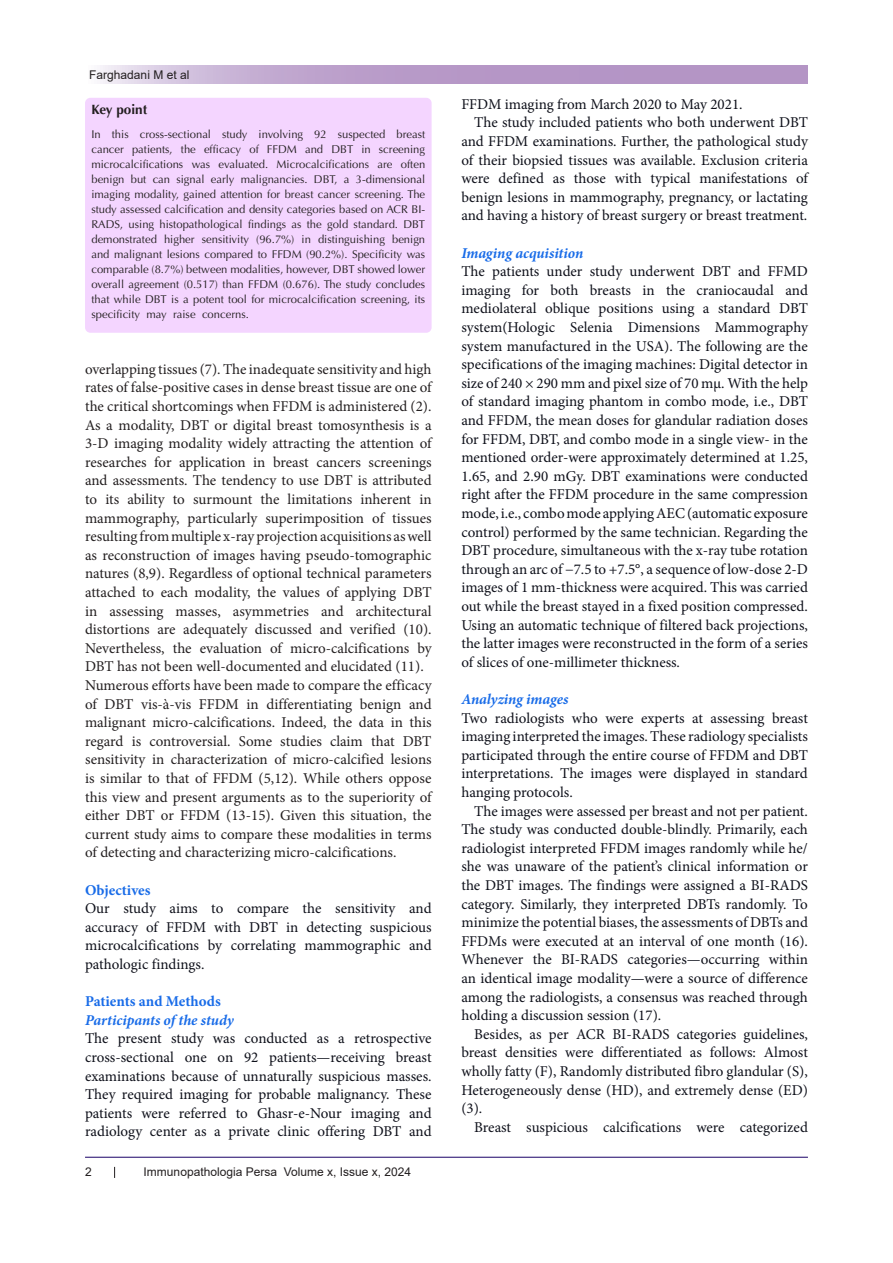
<style>
.page{position:relative;width:893px;height:1263px;background:#fff}
.page>*{position:absolute;margin:0;border:0;box-sizing:border-box;transform-origin:0 0}
.Normal__Web{font:15px/18.6px "Minion Pro";letter-spacing:-.005em;color:#0e101a;text-align:justify}
.t1{font:15px/18.6px "Minion Pro";color:#231f20;text-align:justify}
.Normal__Web-2{font:italic 700 15px "Minion Pro";letter-spacing:-.005em;color:#196ce8}
.t2{font:700 15px "Minion Pro";color:#196ce8}
.t3{font:700 13.5px "Optima LT Std";color:#231f20}
.t4{font:12px "Arial";color:#231f20}
.t5{font:11.25px/15px "Optima LT Std";color:#231f20;text-align:justify}
</style>
<div class="page">
<svg style="left:100px;top:66px;width:708px;height:18px"></svg>
<hr style="left:85px;top:1157px;width:723px;height:1px;background:#190066">
<div style="left:85px;top:98px;width:347px;height:235px;background:#f4d5ff;border-radius:5px"></div>
<p class="t4" style="left:89px;top:66px;width:102px">Farghadani M et al</p>
<p class="t3" style="left:91px;top:102px;width:57px">Key point</p>
<p class="t5" style="left:91px;top:126px;width:335px">In this cross-sectional study involving 92 suspected breast cancer patients, the efficacy of FFDM and DBT in screening microcalcifications was evaluated. Microcalcifications are often benign but can signal early malignancies. DBT, a 3-dimensional imaging modality, gained attention for breast cancer screening. The study assessed calcification and density categories based on ACR BI-RADS, using histopathological findings as the gold standard. DBT demonstrated higher sensitivity (96.7%) in distinguishing benign and malignant lesions compared to FFDM (90.2%). Specificity was comparable (8.7%) between modalities, however, DBT showed lower overall agreement (0.517) than FFDM (0.676). The study concludes that while DBT is a potent tool for microcalcification screening, its specificity may raise concerns.</p>
<p class="t1" style="left:85px;top:360px;width:348px">overlapping tissues (7). The inadequate sensitivity and high rates of false-positive cases in dense breast tissue are one of the critical shortcomings when FFDM is administered (2).</p>
<p class="t1" style="left:85px;top:416px;width:348px">As a modality, DBT or digital breast tomosynthesis is a 3-D imaging modality widely attracting the attention of researches for application in breast cancers screenings and assessments. The tendency to use DBT is attributed to its ability to surmount the limitations inherent in mammography, particularly superimposition of tissues resulting from multiple x-ray projection acquisitions as well as reconstruction of images having pseudo-tomographic natures (8,9). Regardless of optional technical parameters attached to each modality, the values of applying DBT in assessing masses, asymmetries and architectural distortions are adequately discussed and verified (10).<br>Nevertheless, the evaluation of micro-calcifications by DBT has not been well-documented and elucidated (11).</p>
<p class="t1" style="left:85px;top:676px;width:348px">Numerous efforts have been made to compare the efficacy of DBT vis-à-vis FFDM in differentiating benign and malignant micro-calcifications. Indeed, the data in this regard is controversial. Some studies claim that DBT sensitivity in characterization of micro-calcified lesions is similar to that of FFDM (5,12). While others oppose this view and present arguments as to the superiority of either DBT or FFDM (13-15). Given this situation, the current study aims to compare these modalities in terms of detecting and characterizing micro-calcifications.</p>
<p class="t2" style="left:85px;top:879px;width:67px">Objectives</p>
<p class="Normal__Web" style="left:85px;top:899px;width:348px">Our study aims to compare the sensitivity and accuracy of FFDM with DBT in detecting suspicious microcalcifications by correlating mammographic and pathologic findings.</p>
<p class="t2" style="left:85px;top:991px;width:137px">Patients and Methods</p>
<p class="Normal__Web-2" style="left:85px;top:1009px;width:150px">Participants of the study</p>
<p class="Normal__Web" style="left:85px;top:1029px;width:348px">The present study was conducted as a retrospective cross-sectional one on 92 patients—receiving breast examinations because of unnaturally suspicious masses.<br>They required imaging for probable malignancy. These patients were referred to Ghasr-e-Nour imaging and radiology center as a private clinic offering DBT and</p>
<p class="t4" style="left:85px;top:1163px;width:8px">2</p>
<p class="t4" style="left:144px;top:1163px;width:269px">Immunopathologia Persa Volume x, Issue x, 2024</p>
<p class="Normal__Web" style="left:461px;top:95px;width:283px">FFDM imaging from March 2020 to May 2021.</p>
<p class="Normal__Web" style="left:461px;top:113px;width:348px;text-indent:13px">The study included patients who both underwent DBT and FFDM examinations. Further, the pathological study of their biopsied tissues was available. Exclusion criteria were defined as those with typical manifestations of benign lesions in mammography, pregnancy, or lactating and having a history of breast surgery or breast treatment.</p>
<p class="Normal__Web-2" style="left:461px;top:242px;width:124px">Imaging acquisition</p>
<p class="Normal__Web" style="left:461px;top:262px;width:348px">The patients under study underwent DBT and FFMD imaging for both breasts in the craniocaudal and mediolateral oblique positions using a standard DBT system(Hologic Selenia Dimensions Mammography system manufactured in the USA). The following are the specifications of the imaging machines: Digital detector in size of 240 × 290 mm and pixel size of 70 mµ. With the help of standard imaging phantom in combo mode, i.e., DBT and FFDM, the mean doses for glandular radiation doses for FFDM, DBT, and combo mode in a single view- in the mentioned order-were approximately determined at 1.25, 1.65, and 2.90 mGy. DBT examinations were conducted right after the FFDM procedure in the same compression mode, i.e., combo mode applying AEC (automatic exposure control) performed by the same technician. Regarding the DBT procedure, simultaneous with the x-ray tube rotation through an arc of −7.5 to +7.5°, a sequence of low-dose 2-D images of 1 mm-thickness were acquired. This was carried out while the breast stayed in a fixed position compressed.<br>Using an automatic technique of filtered back projections, the latter images were reconstructed in the form of a series of slices of one-millimeter thickness.</p>
<p class="Normal__Web-2" style="left:461px;top:688px;width:109px">Analyzing images</p>
<p class="Normal__Web" style="left:461px;top:708px;width:348px">Two radiologists who were experts at assessing breast imaging interpreted the images. These radiology specialists participated through the entire course of FFDM and DBT interpretations. The images were displayed in standard hanging protocols.</p>
<p class="Normal__Web" style="left:461px;top:801px;width:348px;text-indent:13px">The images were assessed per breast and not per patient.<br>The study was conducted double-blindly. Primarily, each radiologist interpreted FFDM images randomly while he/ she was unaware of the patient’s clinical information or the DBT images. The findings were assigned a BI-RADS category. Similarly, they interpreted DBTs randomly. To minimize the potential biases, the assessments of DBTs and FFDMs were executed at an interval of one month (16).<br>Whenever the BI-RADS categories—occurring within an identical image modality—were a source of difference among the radiologists, a consensus was reached through holding a discussion session (17).</p>
<p class="Normal__Web" style="left:461px;top:1025px;width:348px;text-indent:13px">Besides, as per ACR BI-RADS categories guidelines, breast densities were differentiated as follows: Almost wholly fatty (F), Randomly distributed fibro glandular (S), Heterogeneously dense (HD), and extremely dense (ED) (3).</p>
<p class="Normal__Web" style="left:474px;top:1118px;width:335px">Breast suspicious calcifications were categorized</p>
</div>
